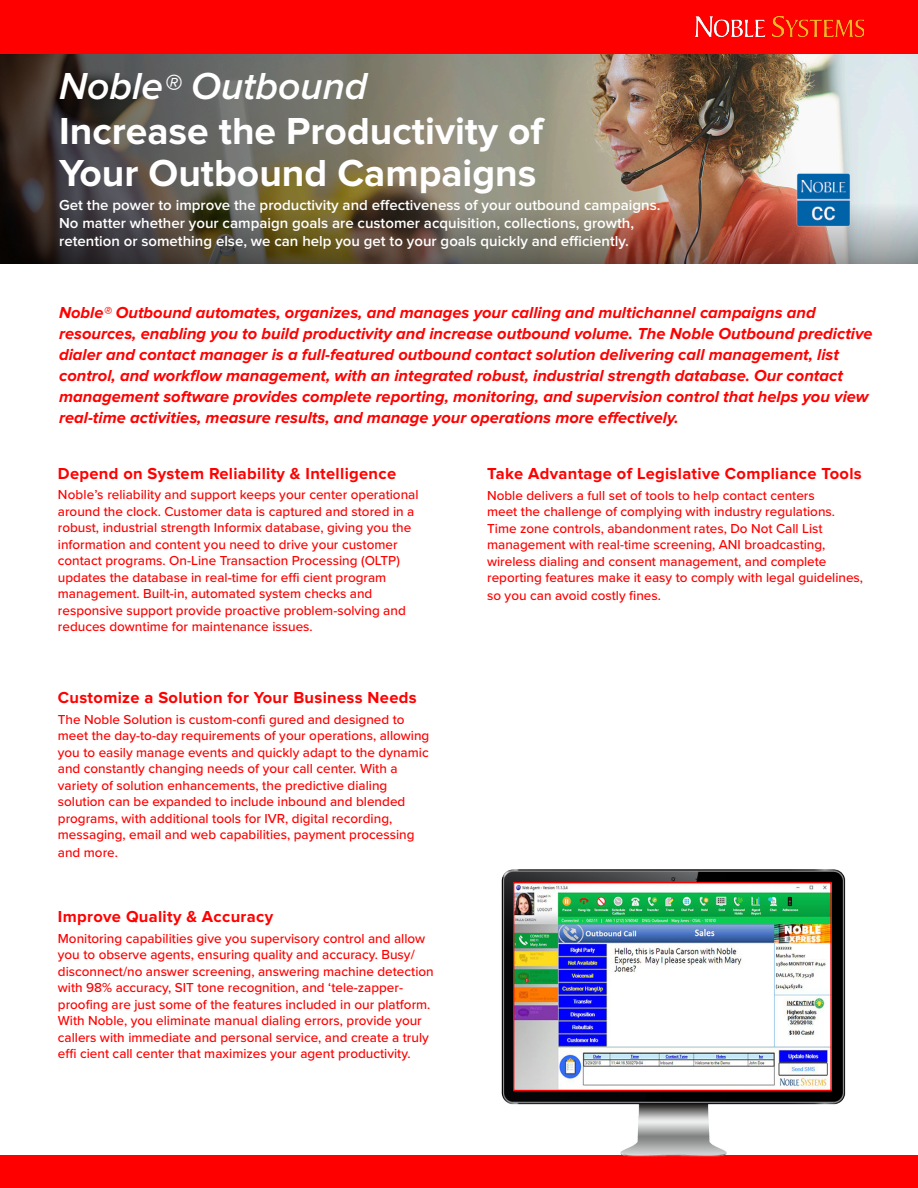
<style>
.page{position:relative;width:918px;height:1188px;background:#fff}
.page>*{position:absolute;margin:0;border:0;box-sizing:border-box;transform-origin:0 0}
.t1{font:700 39px/43.5px "Proxima Nova";color:#fff}
.t2{font:italic 700 16.5px/21px "Proxima Nova";color:#f00}
.t3{font:700 16.5px "Proxima Nova";letter-spacing:.02em;color:#f00}
.t4{font:600 15px/18px "Proxima Nova";color:#fff}
.t5{font:500 13.5px/16.5px "Proxima Nova";color:#f00}
.s1{font-weight:600;font-style:italic}
.s2{font-weight:600;font-style:italic;font-size:36px}
</style>
<div class="page">
<img style="left:0;top:54px;width:918px;height:149px">
<img style="left:0;top:203px;width:918px;height:60px">
<div style="left:0;top:1156px;width:918px;height:32px;background:#f00"></div>
<div style="left:0;top:0;width:918px;height:54px;background:#f00"></div>
<img style="left:696px;top:17px;width:168px;height:19px">
<img style="left:499px;top:869px;width:352px;height:288px">
<img style="left:515px;top:884px;width:315px;height:205px">
<div style="left:513px;top:882px;width:319px;height:209px;border:1px solid #f00"></div>
<img style="left:796px;top:172px;width:55px;height:55px">
<h1 class="t1" style="left:59px;top:66px;width:486px"><span class="s1">Noble</span><span class="s2">®</span> <span class="s1">Outbound<br></span>Increase the Productivity of<br>Your Outbound Campaigns</h1>
<p class="t4" style="left:59px;top:197px;width:603px">Get the power to improve the productivity and effectiveness of your outbound campaigns.<br>No matter whether your campaign goals are customer acquisition, collections, growth, retention or something else, we can help you get to your goals quickly and efficiently.</p>
<p class="t2" style="left:59px;top:303px;width:815px">Noble® Outbound automates, organizes, and manages your calling and multichannel campaigns and resources, enabling you to build productivity and increase outbound volume. The Noble Outbound predictive dialer and contact manager is a full-featured outbound contact solution delivering call management, list control, and workflow management, with an integrated robust, industrial strength database. Our contact management software provides complete reporting, monitoring, and supervision control that helps you view real-time activities, measure results, and manage your operations more effectively.</p>
<p class="t3" style="left:58px;top:466px;width:340px">Depend on System Reliability &amp; Intelligence</p>
<p class="t5" style="left:58px;top:487px;width:362px">Noble’s reliability and support keeps your center operational around the clock. Customer data is captured and stored in a robust, industrial strength Informix database, giving you the information and content you need to drive your customer contact programs. On-Line Transaction Processing (OLTP) updates the database in real-time for effi cient program management. Built-in, automated system checks and responsive support provide proactive problem-solving and reduces downtime for maintenance issues.</p>
<p class="t3" style="left:58px;top:691px;width:360px">Customize a Solution for Your Business Needs</p>
<p class="t5" style="left:58px;top:712px;width:373px">The Noble Solution is custom-confi gured and designed to meet the day-to-day requirements of your operations, allowing you to easily manage events and quickly adapt to the dynamic and constantly changing needs of your call center. With a variety of solution enhancements, the predictive dialing solution can be expanded to include inbound and blended programs, with additional tools for IVR, digital recording, messaging, email and web capabilities, payment processing</p>
<p class="t5" style="left:58px;top:845px;width:62px">and more.</p>
<p class="t3" style="left:58px;top:910px;width:217px">Improve Quality &amp; Accuracy</p>
<p class="t5" style="left:58px;top:931px;width:377px">Monitoring capabilities give you supervisory control and allow you to observe agents, ensuring quality and accuracy. Busy/ disconnect/no answer screening, answering machine detection with 98% accuracy, SIT tone recognition, and ‘tele-zapper&shy;proofing are just some of the features included in our platform.<br>With Noble, you eliminate manual dialing errors, provide your callers with immediate and personal service, and create a truly effi cient call center that maximizes your agent productivity.</p>
<p class="t3" style="left:487px;top:466px;width:376px">Take Advantage of Legislative Compliance Tools</p>
<p class="t5" style="left:487px;top:488px;width:378px">Noble delivers a full set of tools to help contact centers<br>meet the challenge of complying with industry regulations.<br>Time zone controls, abandonment rates, Do Not Call List management with real-time screening, ANI broadcasting, wireless dialing and consent management, and complete reporting features make it easy to comply with legal guidelines,</p>
<p class="t5" style="left:487px;top:588px;width:175px">so you can avoid costly fines.</p>
</div>
